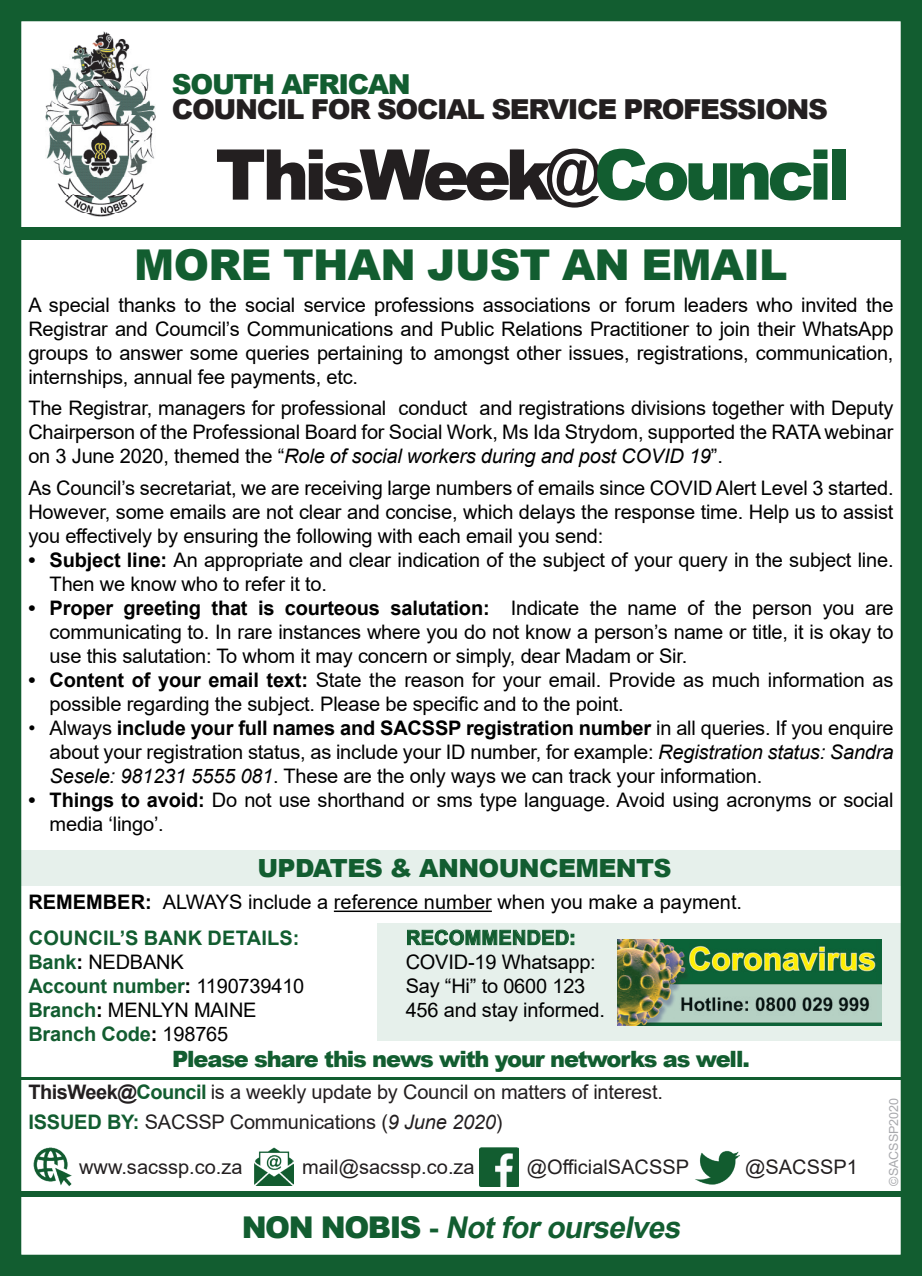
<style>
.page{position:relative;width:922px;height:1276px;background:#fff}
.page>*{position:absolute;margin:0;border:0;box-sizing:border-box;transform-origin:0 0}
.t1{font:900 70px "Arial";letter-spacing:-.075em;color:#231f20}
.t2{font:900 42.5px "Arial";letter-spacing:-.015em;color:#125d30}
.t3{font:italic 700 30px "Arial";color:#125d30}
.t4{font:900 27.5px "Arial";letter-spacing:-.05em;color:#231f20}
.t5{font:900 27.5px "Arial";letter-spacing:-.05em;color:#125d30}
.t6{font:900 25px "Arial";letter-spacing:-.025em;color:#125d30}
.t7{font:900 22.5px "Arial";letter-spacing:-.05em;color:#125d30}
.t8{font:20px/24px "Arial";letter-spacing:-.01em;color:#000;text-align:justify}
.t9{font:20px/29.5px "Arial";letter-spacing:-.01em;color:#231f20}
.t10{font:700 20px/24px "Arial";letter-spacing:-.01em;color:#125d30}
.t11{font:700 20px "Arial";letter-spacing:.01em;color:#125d30}
.t12{font:12.5px "Arial";color:#a8a9ad}
.s1{color:#125d30}
.s2{font-style:italic}
.s3{font-weight:700}
.s4{color:#000}
.s5{font-weight:400;color:#000}
.s6{font-weight:700;color:#125d30}
.s7{font-weight:900;font-style:normal}
.s8{font-style:normal}
</style>
<div class="page">
<div style="left:377px;top:923px;width:526px;height:117px;background:#e6f0eb"></div>
<svg style="left:407px;top:929px;width:166px;height:17px"></svg>
<div style="left:0;top:850px;width:921px;height:36px;background:#e6f0eb"></div>
<img style="left:45px;top:32px;width:110px;height:184px">
<div style="left:14px;top:227px;width:893px;height:12px;background:#125d30"></div>
<div style="left:14px;top:1191px;width:893px;height:5px;background:#125d30"></div>
<hr style="left:334px;top:910px;width:157px;height:2px;background:#000">
<img style="left:34px;top:1147px;width:38px;height:39px">
<img style="left:479px;top:1147px;width:39px;height:39px">
<img style="left:695px;top:1150px;width:44px;height:34px">
<img style="left:254px;top:1147px;width:39px;height:39px">
<hr style="left:0;top:1077px;width:914px;height:2px;background:#125d30">
<img style="left:617px;top:939px;width:264px;height:86px">
<div style="left:0;top:0;width:921px;height:1276px;border:21px solid #125d30"></div>
<h3 class="t5" style="left:172px;top:64px;width:240px">SOUTH AFRICAN</h3>
<h3 class="t4" style="left:172px;top:89px;width:657px">COUNCIL FOR SOCIAL SERVICE PROFESSIONS</h3>
<h1 class="t1" style="left:215px;top:124px;width:636px">ThisWeek@<span class="s1">Council</span></h1>
<h2 class="t2" style="left:134px;top:234px;width:654px">MORE THAN JUST AN EMAIL</h2>
<p class="t8" style="left:28px;top:293px;width:866px">A special thanks to the social service professions associations or forum leaders who invited the Registrar and Coumcil’s Communications and Public Relations Practitioner to join their WhatsApp groups to answer some queries pertaining to amongst other issues, registrations, communication, internships, annual fee payments, etc.</p>
<p class="t8" style="left:28px;top:396px;width:866px">The Registrar, managers for professional conduct and registrations divisions together with Deputy Chairperson of the Professional Board for Social Work, Ms Ida Strydom, supported the RATA webinar on 3 June 2020, themed the “<span class="s2">Role of social workers during and post COVID 19</span>”.</p>
<p class="t8" style="left:28px;top:475px;width:866px">As Council’s secretariat, we are receiving large numbers of emails since COVID Alert Level 3 started.<br>However, some emails are not clear and concise, which delays the response time. Help us to assist you effectively by ensuring the following with each email you send:</p>
<p class="t8" style="left:50px;top:547px;width:845px;text-indent:-21px"><span class="s3">• Subject line:</span> An appropriate and clear indication of the subject of your query in the subject line.<br>Then we know who to refer it to.</p>
<p class="t8" style="left:50px;top:595px;width:845px;text-indent:-21px"><span class="s3">• Proper greeting that is courteous salutation:</span> Indicate the name of the person you are communicating to. In rare instances where you do not know a person’s name or title, it is okay to use this salutation: To whom it may concern or simply, dear Madam or Sir.</p>
<p class="t8" style="left:50px;top:667px;width:845px;text-indent:-21px"><span class="s3">• Content of your email text:</span> State the reason for your email. Provide as much information as possible regarding the subject. Please be specific and to the point.</p>
<p class="t8" style="left:50px;top:715px;width:845px;text-indent:-21px">• Always <span class="s3">include your full names and SACSSP registration number</span> in all queries. If you enquire about your registration status, as include your ID number, for example: <span class="s2">Registration status: Sandra Sesele: 981231 5555 081</span>. These are the only ways we can track your information.</p>
<p class="t8" style="left:50px;top:787px;width:845px;text-indent:-21px"><span class="s3">• Things to avoid:</span> Do not use shorthand or sms type language. Avoid using acronyms or social media ‘lingo’.</p>
<p class="t6" style="left:257px;top:850px;width:415px">UPDATES &amp; ANNOUNCEMENTS</p>
<p class="t8" style="left:28px;top:890px;width:715px"><span class="s3">REMEMBER:</span> ALWAYS include a reference number when you make a payment.</p>
<p class="t10" style="left:28px;top:926px;width:277px">COUNCIL’S BANK DETAILS:<br>Bank<span class="s4">:</span> <span class="s5">NEDBANK<br></span>Account number<span class="s4">:</span> <span class="s5">1190739410<br></span>Branch<span class="s4">:</span> <span class="s5">MENLYN MAINE<br></span>Branch Code<span class="s4">:</span> <span class="s5">198765</span></p>
<p class="t11" style="left:406px;top:923px;width:171px">RECOMMENDED:</p>
<p class="t8" style="left:405px;top:949px;width:201px;text-align:left">COVID-19 Whatsapp:<br>Say “Hi” to 0600 123<br>456 and stay informed.</p>
<p class="t7" style="left:172px;top:1043px;width:579px">Please share this news with your networks as well.</p>
<p class="t9" style="left:28px;top:1077px;width:636px"><span class="s3">ThisWeek@</span><span class="s6">Council</span> is a weekly update by Council on matters of interest.<br><span class="s6">ISSUED BY:</span> SACSSP Communications (<span class="s2">9 June 2020</span>)</p>
<p class="t9" style="left:79px;top:1152px;width:165px">www.sacssp.co.za</p>
<p class="t9" style="left:302px;top:1152px;width:174px">mail@sacssp.co.za</p>
<p class="t9" style="left:527px;top:1152px;width:164px">@OfficialSACSSP</p>
<p class="t9" style="left:745px;top:1152px;width:114px">@SACSSP1</p>
<h3 class="t3" style="left:242px;top:1206px;width:447px"><span class="s7">N O N N O B I S</span> <span class="s8">-</span> Notforourselves</h3>
<p class="t12" style="left:884px;top:1185px;width:89px;rotate:-90deg">©SACSSP2020</p>
</div>
